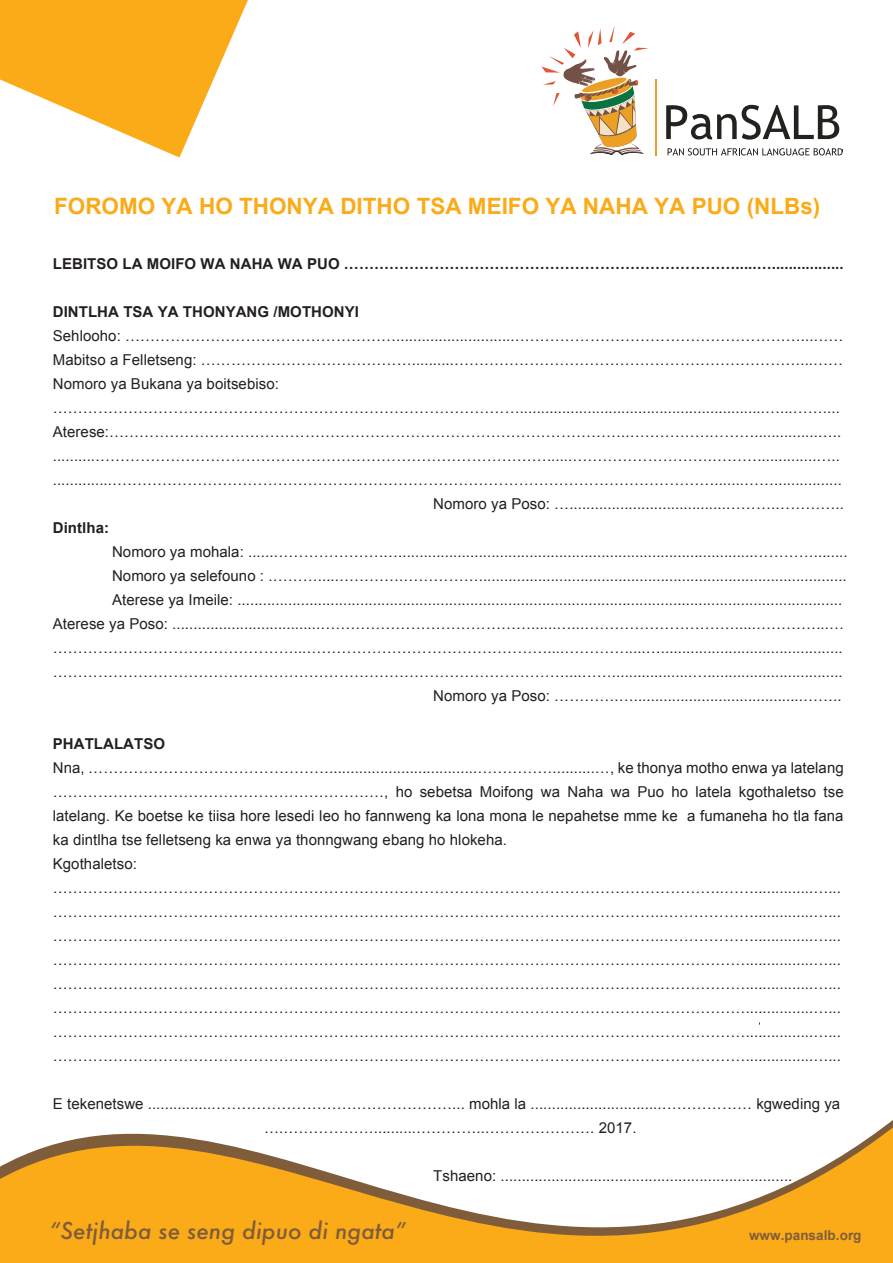
<style>
.page{position:relative;width:893px;height:1263px;background:#fff}
.page>*{position:absolute;margin:0;border:0;box-sizing:border-box;transform-origin:0 0}
.t1{font:700 22.5px "Arial";color:#faab1a}
.t2{font:italic 500 22.5px "Futura";color:#7f5d3a}
.t3{font:15px/24px "Arial";letter-spacing:.005em;color:#231f20}
.t4{font:700 15px "Arial";letter-spacing:.005em;color:#231f20}
.t5{font:700 13.5px "Arial";letter-spacing:.005em;color:#7f5d3a}
</style>
<div class="page">
<svg style="left:0;top:0;width:248px;height:158px"></svg>
<hr style="left:655px;top:79px;width:1px;height:75px;background:#eba025">
<svg style="left:666px;top:105px;width:173px;height:35px"></svg>
<svg style="left:668px;top:148px;width:175px;height:7px"></svg>
<hr style="left:655px;top:80px;width:1px;height:75px;background:#eba025">
<svg style="left:541px;top:26px;width:107px;height:129px"></svg>
<svg style="left:0;top:1120px;width:893px;height:143px;fill:#fbab18"></svg>
<h1 class="t1" style="left:54px;top:192px;width:768px">FOROMO YA HO THONYA DITHO TSA MEIFO YA NAHA YA PUO (NLBs)</h1>
<p class="t4" style="left:53px;top:254px;width:792px">LEBITSO LA MOIFO WA NAHA WA PUO …………………………………………………………………….....….................</p>
<p class="t4" style="left:53px;top:302px;width:308px">DINTLHA TSA YA THONYANG /MOTHONYI</p>
<p class="t3" style="left:53px;top:324px;width:792px">Sehlooho: ………………………………………………............................…………………………………………………...……</p>
<p class="t3" style="left:53px;top:348px;width:792px">Mabitso a Felletseng: ……………………………………..........……………………………………………………………...……</p>
<p class="t3" style="left:53px;top:372px;width:228px">Nomoro ya Bukana ya boitsebiso:</p>
<p class="t3" style="left:53px;top:396px;width:788px">…………………………………………………………………………………..........................................................…...……....</p>
<p class="t3" style="left:53px;top:420px;width:790px">Aterese:…………………………………………………………………………………………..…………….………...............…..</p>
<p class="t3" style="left:53px;top:444px;width:789px">..........………………………………………………………………………………......……………………….………..............…..</p>
<p class="t3" style="left:53px;top:468px;width:790px">..............………………………………………………………………………………………………………….......……................</p>
<p class="t3" style="left:433px;top:492px;width:412px">Nomoro ya Poso: ….....................................……….…………..</p>
<p class="t4" style="left:53px;top:518px;width:58px">Dintlha:</p>
<p class="t3" style="left:112px;top:540px;width:737px">Nomoro ya mohala: ......………………….…....................................................................................…………........</p>
<p class="t3" style="left:112px;top:564px;width:736px">Nomoro ya selefouno : .……….....………….…………….......................................................................................</p>
<p class="t3" style="left:112px;top:588px;width:732px">Aterese ya Imeile: ...............................................................................................................................................</p>
<p class="t3" style="left:53px;top:612px;width:793px">Aterese ya Poso: ...................................……………………………………......…...………………………….....…………...…</p>
<p class="t3" style="left:53px;top:636px;width:791px">…………………………………………...…………………………………………....………….....…...........................................</p>
<p class="t3" style="left:53px;top:660px;width:791px">…………………………………………………………………………………………....……...................…................................</p>
<p class="t3" style="left:433px;top:684px;width:410px">Nomoro ya Poso: ………….…........................................……..</p>
<p class="t4" style="left:53px;top:734px;width:114px">PHATLALATSO</p>
<p class="t3" style="left:53px;top:756px;width:792px">Nna, …………………………………………...................................……………..........…, ke thonya motho enwa ya latelang …………………………………………………………, ho sebetsa Moifong wa Naha wa Puo ho latela kgothaletso tse latelang. Ke boetse ke tiisa hore lesedi leo ho fannweng ka lona mona le nepahetse mme ke a fumaneha ho tla fana ka dintlha tse felletseng ka enwa ya thonngwang ebang ho hlokeha.<br>Kgothaletso: ……………………………………………………………………………………………………………………..……..............…... …………………………………………………………………………………………………………..………………..............…... …………………………………………………………………………………………………………..………………..............…... …………………………………………………………………………………………………………………………................…... …………………………………………………………………………………………………………………………................…... …………………………………………………………………………………………………………………………................…... …………………………………………………………………………………………………………………………................…... …………………………………………………………………………………………………………………………................…...</p>
<p class="t3" style="left:53px;top:1092px;width:789px;text-align:center">E tekenetswe ...............…………………………………………... mohla la ...............................……………… kgweding ya ….………………..........…………..…………………. 2017.</p>
<p class="t3" style="left:433px;top:1164px;width:361px">Tshaeno: .....................................................................</p>
<h1 class="t2" style="left:49px;top:1215px;width:358px">“Setjhaba se seng dipuo di ngata”</h1>
<p class="t5" style="left:749px;top:1226px;width:114px">www.pansalb.org</p>
</div>
